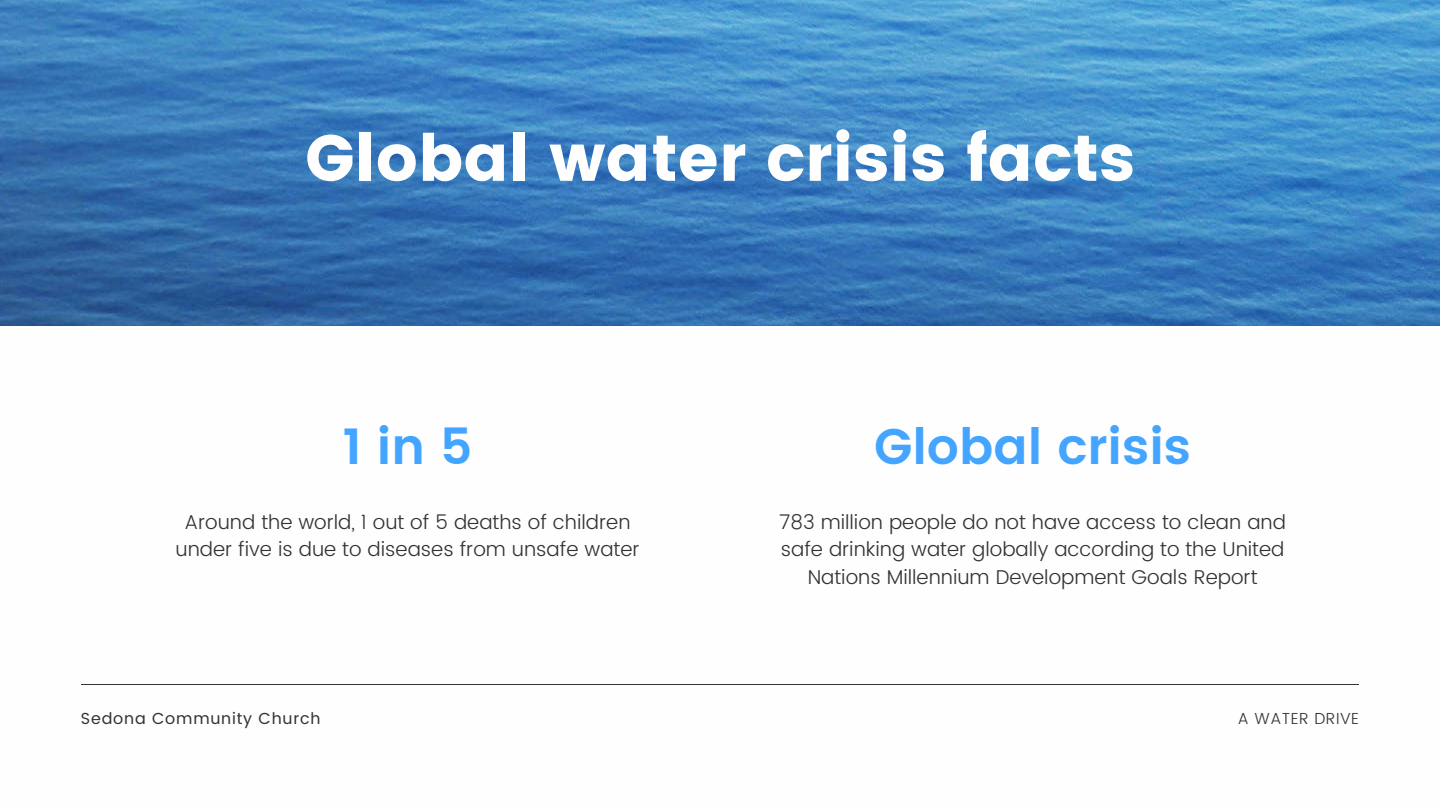
<style>
.page{position:relative;width:1440px;height:810px;background:#fff}
.page>*{position:absolute;margin:0;border:0;box-sizing:border-box;transform-origin:0 0}
.t1{font:65px "Poppins";color:#fffefe}
.t2{font:600 50px "Poppins";color:#43a5ff}
.t3{font:300 20px/27.4px "Poppins";color:#323232;text-align:center}
.t4{font:16px "Poppins";letter-spacing:.05em;color:#323232}
.t5{font:300 16px "Poppins";letter-spacing:.03em;color:#323232}
</style>
<div class="page">
<hr style="left:81px;top:684px;width:1278px;height:1px;background:#323232">
<img style="left:0;top:0;width:1440px;height:326px">
<h2 class="t1" style="left:305px;top:120px;width:831px">Global water crisis facts</h2>
<h2 class="t2" style="left:343px;top:417px;width:131px">1 in 5</h2>
<h3 class="t3" style="left:175px;top:508px;width:466px">Around the world, 1 out of 5 deaths of children under five is due to diseases from unsafe water</h3>
<p class="t2" style="left:874px;top:417px;width:319px">Global crisis</p>
<h3 class="t3" style="left:779px;top:508px;width:508px">783 million people do not have access to clean and safe drinking water globally according to the United<br>Nations Millennium Development Goals Report</h3>
<p class="t4" style="left:81px;top:709px;width:241px">Sedona Community Church</p>
<h1 class="t5" style="left:1238px;top:709px;width:123px">A WATER DRIVE</h1>
</div>
